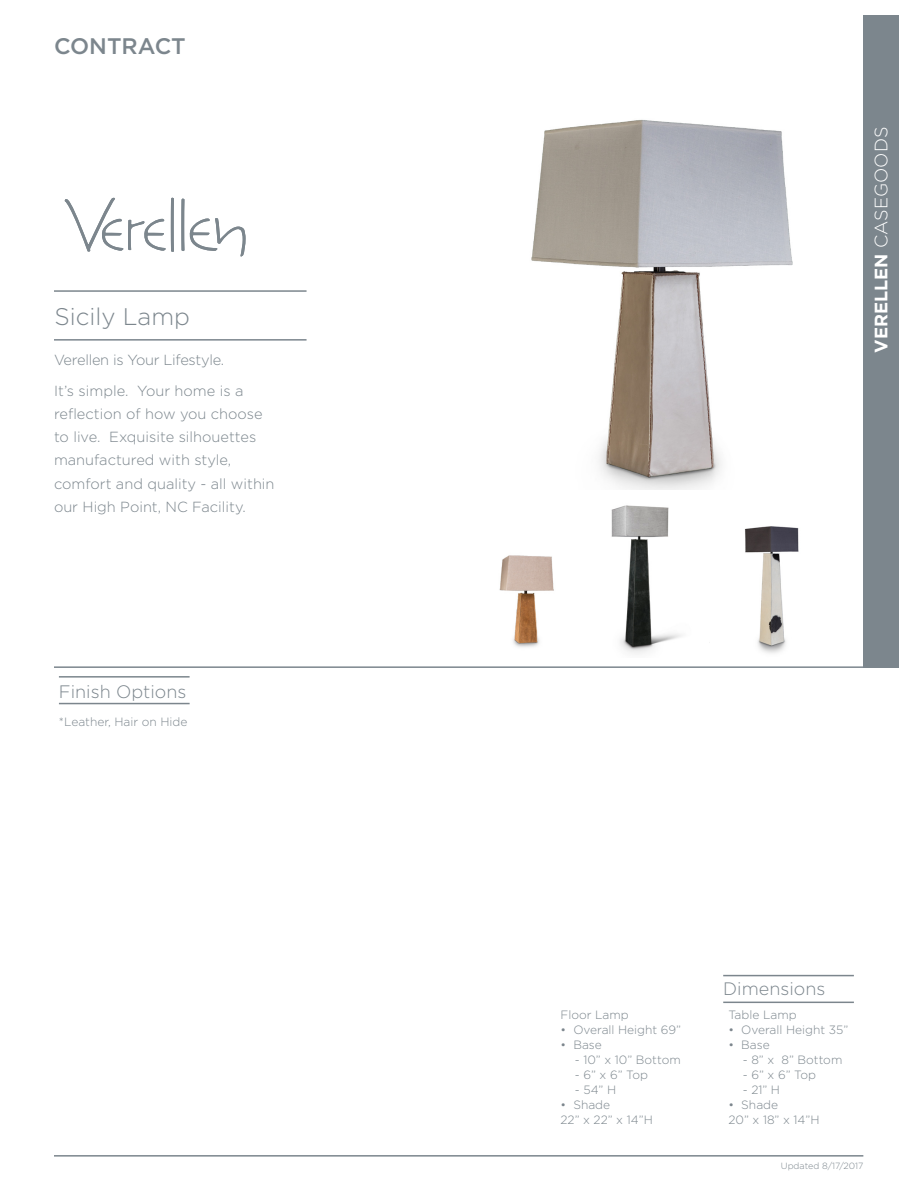
<style>
.page{position:relative;width:918px;height:1188px;background:#fff}
.page>*{position:absolute;margin:0;border:0;box-sizing:border-box;transform-origin:0 0}
.t1{font:300 24px "Gotham";color:#7c868d}
.t2{font:500 22.5px "Gotham";color:#7c868d}
.t3{font:300 18px "Gotham";color:#7c868d}
.t4{font:300 18px "Gotham";color:#fff}
.t5{font:300 14.7px/23.2px "Gotham";color:#7c868d}
.t6{font:300 14.7px "Gotham";letter-spacing:-.02em;color:#7c868d}
.t7{font:300 12px "Gotham";color:#7c868d}
.t8{font:300 9px "Gotham";color:#7c868d}
.s1{font-weight:700}
</style>
<div class="page">
<hr style="left:54px;top:339px;width:253px;height:2px;background:#7c868d">
<hr style="left:54px;top:290px;width:253px;height:2px;background:#7c868d">
<hr style="left:54px;top:666px;width:809px;height:2px;background:#7c868d">
<hr style="left:54px;top:1155px;width:809px;height:2px;background:#7c868d">
<svg style="left:64px;top:198px;width:110px;height:54px"></svg>
<svg style="left:181px;top:199px;width:65px;height:57px"></svg>
<hr style="left:723px;top:1002px;width:131px;height:1px;background:#7c868d">
<hr style="left:723px;top:975px;width:131px;height:1px;background:#7c868d">
<div style="left:863px;top:15px;width:35px;height:653px;background:#7c868d"></div>
<img style="left:531px;top:119px;width:262px;height:370px">
<img style="left:745px;top:526px;width:54px;height:127px">
<img style="left:611px;top:505px;width:71px;height:149px">
<img style="left:499px;top:555px;width:55px;height:92px">
<hr style="left:59px;top:703px;width:131px;height:1px;background:#7c868d">
<hr style="left:59px;top:676px;width:131px;height:2px;background:#7c868d">
<p class="t2" style="left:54px;top:31px;width:133px">CONTRACT</p>
<p class="t1" style="left:54px;top:302px;width:137px">Sicily Lamp</p>
<p class="t6" style="left:54px;top:350px;width:172px">Verellen is Your Lifestyle.</p>
<p class="t5" style="left:54px;top:378px;width:210px">It’s simple. Your home is a reflection of how you choose to live. Exquisite silhouettes manufactured with style,</p>
<p class="t5" style="left:54px;top:471px;width:222px">comfort and quality - all within our High Point, NC Facility.</p>
<p class="t3" style="left:59px;top:680px;width:129px">Finish Options</p>
<p class="t7" style="left:59px;top:714px;width:130px">*Leather, Hair on Hide</p>
<p class="t4" style="left:870px;top:352px;width:227px;rotate:-90deg"><span class="s1">VERELLEN</span> CASEGOODS</p>
<p class="t7" style="left:561px;top:1008px;width:70px">Floor Lamp</p>
<p class="t7" style="left:561px;top:1023px;width:122px">• Overall Height 69”</p>
<p class="t7" style="left:561px;top:1038px;width:43px">• Base</p>
<p class="t7" style="left:575px;top:1053px;width:107px">- 10” x 10” Bottom</p>
<p class="t7" style="left:575px;top:1068px;width:75px">- 6” x 6” Top</p>
<p class="t7" style="left:575px;top:1083px;width:43px">- 54” H</p>
<p class="t7" style="left:561px;top:1098px;width:51px">• Shade</p>
<p class="t7" style="left:561px;top:1113px;width:94px">22” x 22” x 14”H</p>
<p class="t3" style="left:723px;top:977px;width:104px">Dimensions</p>
<p class="t7" style="left:728px;top:1008px;width:70px">Table Lamp</p>
<p class="t7" style="left:728px;top:1023px;width:121px">• Overall Height 35”</p>
<p class="t7" style="left:728px;top:1038px;width:43px">• Base</p>
<p class="t7" style="left:743px;top:1053px;width:101px">- 8” x 8” Bottom</p>
<p class="t7" style="left:743px;top:1068px;width:75px">- 6” x 6” Top</p>
<p class="t7" style="left:743px;top:1083px;width:39px">- 21” H</p>
<p class="t7" style="left:728px;top:1098px;width:51px">• Shade</p>
<p class="t7" style="left:728px;top:1113px;width:93px">20” x 18” x 14”H</p>
<p class="t8" style="left:781px;top:1160px;width:84px">Updated 8/17/2017</p>
</div>
